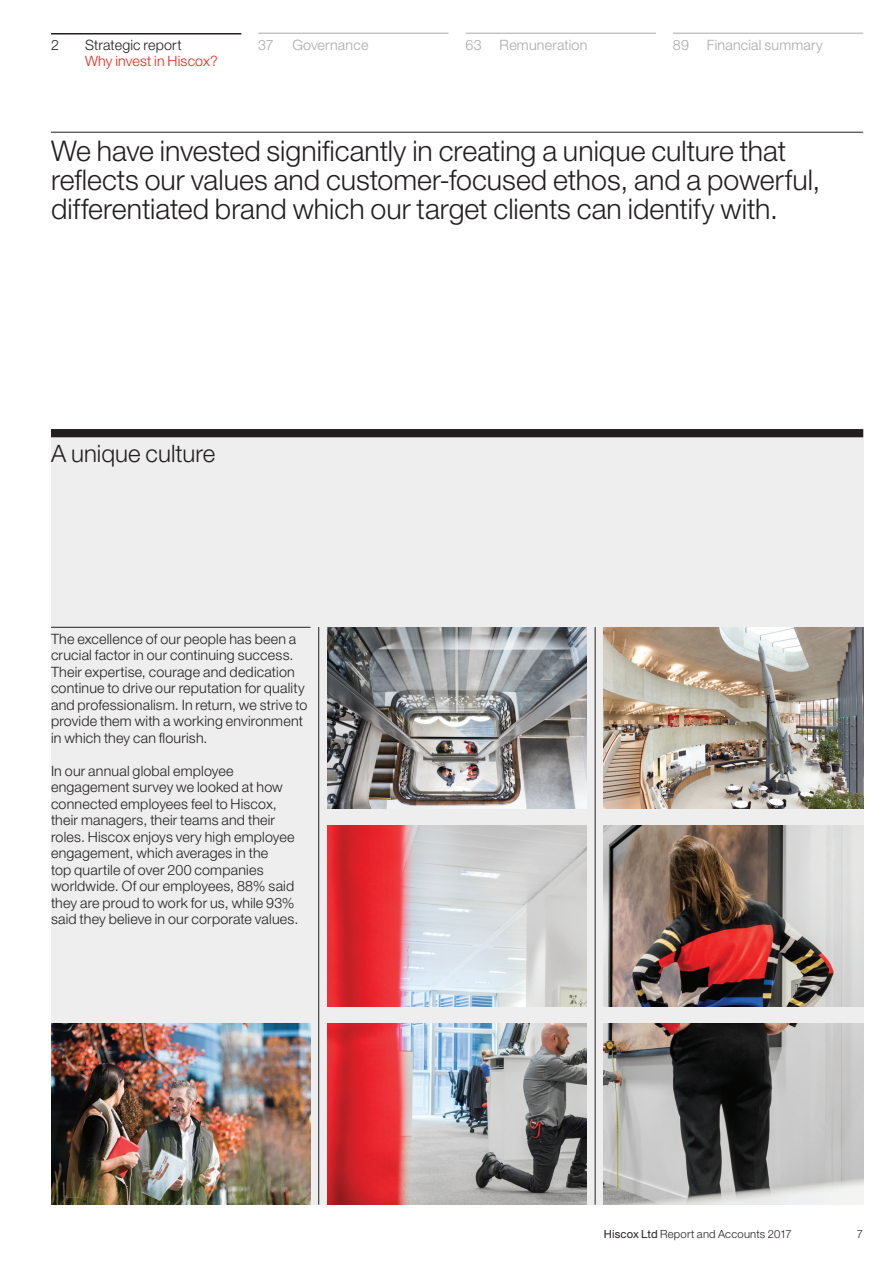
<style>
.page{position:relative;width:893px;height:1263px;background:#fff}
.page>*{position:absolute;margin:0;border:0;box-sizing:border-box;transform-origin:0 0}
.Title_standfirst_Hel{font:300 28.5px/28.8px "Helvetica Neue LT Std";color:#231f20}
.Content_HelRom_9_5_1{font:300 24px "Helvetica Neue LT Std";color:#231f20}
.Body_HelLight_9_5_11{font:300 14.25px/16.5px "Helvetica Neue LT Std";letter-spacing:.015em;color:#231f20}
.Content_HelLight_9_5{font:300 14.25px/16.5px "Helvetica Neue LT Std";letter-spacing:.015em;color:#231f20}
.Content_HelLight_9_5-2{font:300 14.25px "Helvetica Neue LT Std";letter-spacing:.015em;color:#a9a8aa}
.Body_HelLight_9_5_11-2{font:300 14.25px "Helvetica Neue LT Std";letter-spacing:.01em;color:#e72419}
.Content_HelightLight{font:300 14.25px "Helvetica Neue LT Std";letter-spacing:.015em;color:#231f20}
.Caption_HelLight_7_5{font:300 11.25px "Helvetica Neue LT Std";letter-spacing:.02em;color:#231f20}
.s1{font-weight:400}
</style>
<div class="page">
<div style="left:51px;top:429px;width:812px;height:776px;background:#eeeeef"></div>
<div style="left:51px;top:429px;width:812px;height:8px;background:#231f20"></div>
<hr style="left:51px;top:33px;width:190px;height:2px;background:#231f20">
<hr style="left:258px;top:33px;width:191px;height:1px;background:#a9a8aa">
<hr style="left:466px;top:33px;width:190px;height:1px;background:#a9a8aa">
<hr style="left:673px;top:33px;width:190px;height:1px;background:#a9a8aa">
<hr style="left:51px;top:132px;width:812px;height:1px;background:#231f20">
<hr style="left:318px;top:627px;width:1px;height:578px;background:#231f20">
<hr style="left:595px;top:627px;width:1px;height:578px;background:#231f20">
<img style="left:327px;top:627px;width:260px;height:181px">
<img style="left:51px;top:1023px;width:259px;height:182px">
<img style="left:604px;top:627px;width:259px;height:181px">
<img style="left:604px;top:825px;width:259px;height:182px">
<img style="left:604px;top:1023px;width:259px;height:182px">
<img style="left:327px;top:1023px;width:260px;height:182px">
<img style="left:327px;top:825px;width:260px;height:182px">
<hr style="left:51px;top:627px;width:259px;height:1px;background:#231f20">
<p class="Content_HelightLight" style="left:51px;top:36px;width:9px">2</p>
<p class="Content_HelightLight" style="left:85px;top:36px;width:98px">Strategic report</p>
<p class="Body_HelLight_9_5_11-2" style="left:85px;top:52px;width:134px">Why invest in Hiscox?</p>
<p class="Content_HelLight_9_5-2" style="left:258px;top:36px;width:17px">37</p>
<p class="Content_HelLight_9_5-2" style="left:292px;top:36px;width:78px">Governance</p>
<p class="Content_HelLight_9_5-2" style="left:466px;top:36px;width:18px">63</p>
<p class="Content_HelLight_9_5-2" style="left:500px;top:36px;width:89px">Remuneration</p>
<p class="Content_HelLight_9_5-2" style="left:673px;top:36px;width:18px">89</p>
<p class="Content_HelLight_9_5-2" style="left:707px;top:36px;width:117px">Financial summary</p>
<p class="Title_standfirst_Hel" style="left:51px;top:136px;width:771px">We have invested significantly in creating a unique culture that reflects our values and customer-focused ethos, and a powerful, differentiated brand which our target clients can identify with.</p>
<p class="Content_HelRom_9_5_1" style="left:51px;top:439px;width:166px">A unique culture</p>
<p class="Content_HelLight_9_5" style="left:51px;top:630px;width:258px">The excellence of our people has been a crucial factor in our continuing success.<br>Their expertise, courage and dedication continue to drive our reputation for quality and professionalism. In return, we strive to provide them with a working environment in which they can flourish.</p>
<p class="Body_HelLight_9_5_11" style="left:51px;top:762px;width:249px">In our annual global employee engagement survey we looked at how connected employees feel to Hiscox, their managers, their teams and their roles. Hiscox enjoys very high employee engagement, which averages in the<br>top quartile of over 200 companies worldwide. Of our employees, 88% said they are proud to work for us, while 93% said they believe in our corporate values.</p>
<p class="Caption_HelLight_7_5" style="left:604px;top:1227px;width:189px"><span class="s1">Hiscox Ltd</span> Report and Accounts 2017</p>
<p class="Caption_HelLight_7_5" style="left:857px;top:1227px;width:8px">7</p>
</div>
